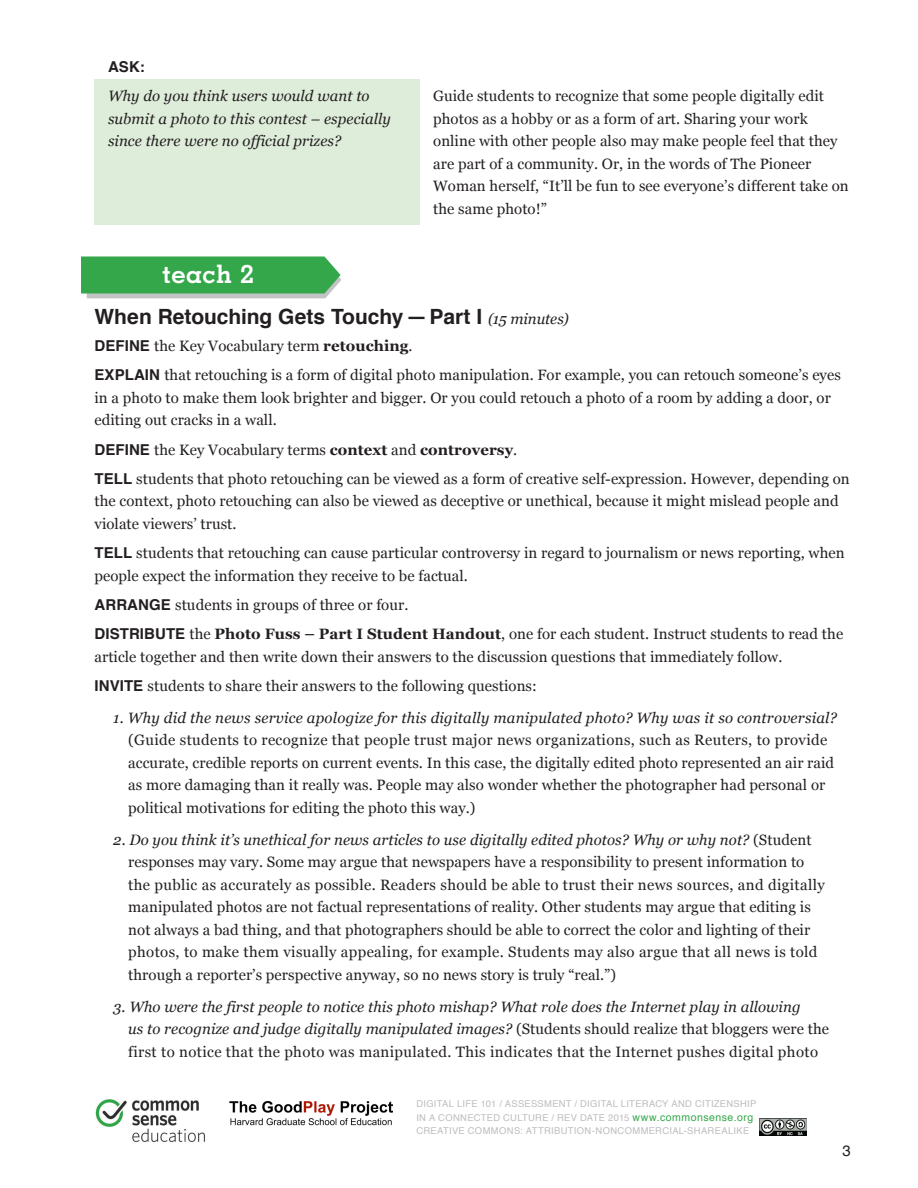
<style>
.page{position:relative;width:918px;height:1188px;background:#fff}
.page>*{position:absolute;margin:0;border:0;box-sizing:border-box;transform-origin:0 0}
.Header_-_Reg{font:700 25.5px "Geometric Slab 703 BT";letter-spacing:.025em;color:#fff}
.Header_-_Reg-2{font:700 21px "Helvetica";color:#231f20}
.Text{font:15px/22.5px "Georgia";letter-spacing:.005em;color:#231f20}
.Text_-_Numbered_List{font:15px/22.5px "Georgia";letter-spacing:.005em;color:#231f20}
.Text_-_Numbered_List-2{font:italic 15px/22.5px "Georgia";letter-spacing:.005em;color:#231f20}
.Text-2{font:italic 15px/22.5px "Georgia";letter-spacing:.005em;color:#231f20}
.Text-3{font:700 15px "Helvetica";color:#231f20}
.t1{font:15px "Helvetica";color:#231f20}
.t2{font:9.3px/13.5px "Helvetica";letter-spacing:.035em;color:#bcbdc0}
.s1{font-family:"Georgia";font-weight:400;font-style:italic;font-size:15px}
.s2{font-family:"Helvetica";font-weight:700}
.s3{font-weight:700}
.s4{font-style:italic}
.s5{font-style:normal}
.s6{font-size:10.5px;color:#33a749}
</style>
<div class="page">
<img style="left:230px;top:1100px;width:162px;height:26px">
<img style="left:760px;top:1119px;width:47px;height:16px">
<img style="left:95px;top:1099px;width:110px;height:44px">
<svg style="left:81px;top:256px;width:260px;height:42px;background:#4aad5d"></svg>
<div style="left:94px;top:79px;width:326px;height:146px;background:#deecda"></div>
<p class="Text-3" style="left:108px;top:55px;width:38px">ASK:</p>
<p class="Text-2" style="left:108px;top:84px;width:284px">Why do you think users would want to submit a photo to this contest – especially since there were no official prizes?</p>
<p class="Text" style="left:433px;top:84px;width:417px">Guide students to recognize that some people digitally edit photos as a hobby or as a form of art. Sharing your work online with other people also may make people feel that they are part of a community. Or, in the words of The Pioneer Woman herself, “It’ll be fun to see everyone’s different take on the same photo!”</p>
<p class="Header_-_Reg" style="left:163px;top:258px;width:93px">teach 2</p>
<p class="Header_-_Reg-2" style="left:94px;top:300px;width:476px">When Retouching Gets Touchy—Part I <span class="s1">(15 minutes)</span></p>
<p class="Text" style="left:94px;top:334px;width:320px"><span class="s2">DEFINE</span> the Key Vocabulary term <span class="s3">retouching</span>.</p>
<p class="Text" style="left:94px;top:363px;width:748px"><span class="s2">EXPLAIN</span> that retouching is a form of digital photo manipulation. For example, you can retouch someone’s eyes in a photo to make them look brighter and bigger. Or you could retouch a photo of a room by adding a door, or editing out cracks in a wall.</p>
<p class="Text" style="left:94px;top:438px;width:424px"><span class="s2">DEFINE</span> the Key Vocabulary terms <span class="s3">context</span> and <span class="s3">controversy</span>.</p>
<p class="Text" style="left:94px;top:467px;width:757px"><span class="s2">TELL</span> students that photo retouching can be viewed as a form of creative self-expression. However, depending on the context, photo retouching can also be viewed as deceptive or unethical, because it might mislead people and violate viewers’ trust.</p>
<p class="Text" style="left:94px;top:541px;width:752px"><span class="s2">TELL</span> students that retouching can cause particular controversy in regard to journalism or news reporting, when people expect the information they receive to be factual.</p>
<p class="Text" style="left:94px;top:593px;width:315px"><span class="s2">ARRANGE</span> students in groups of three or four.</p>
<p class="Text" style="left:94px;top:622px;width:750px"><span class="s2">DISTRIBUTE</span> the <span class="s3">Photo Fuss – Part I Student Handout</span>, one for each student. Instruct students to read the article together and then write down their answers to the discussion questions that immediately follow.</p>
<p class="Text" style="left:94px;top:674px;width:444px"><span class="s2">INVITE</span> students to share their answers to the following questions:</p>
<p class="Text_-_Numbered_List" style="left:128px;top:706px;width:710px;text-indent:-15px"><span class="s4">1. Why did the news service apologize for this digitally manipulated photo? Why was it so controversial? </span>(Guide students to recognize that people trust major news organizations, such as Reuters, to provide accurate, credible reports on current events. In this case, the digitally edited photo represented an air raid as more damaging than it really was. People may also wonder whether the photographer had personal or political motivations for editing the photo this way.)</p>
<p class="Text_-_Numbered_List" style="left:128px;top:828px;width:698px;text-indent:-15px"><span class="s4">2. Do you think it’s unethical for news articles to use digitally edited photos? Why or why not?</span> (Student responses may vary. Some may argue that newspapers have a responsibility to present information to the public as accurately as possible. Readers should be able to trust their news sources, and digitally manipulated photos are not factual representations of reality. Other students may argue that editing is not always a bad thing, and that photographers should be able to correct the color and lighting of their photos, to make them visually appealing, for example. Students may also argue that all news is told through a reporter’s perspective anyway, so no news story is truly “real.”)</p>
<p class="Text_-_Numbered_List-2" style="left:128px;top:995px;width:702px;text-indent:-15px">3. Who were the first people to notice this photo mishap? What role does the Internet play in allowing<br>us to recognize and judge digitally manipulated images? <span class="s5">(Students should realize that bloggers were the first to notice that the photo was manipulated. This indicates that the Internet pushes digital photo</span></p>
<p class="t2" style="left:416px;top:1098px;width:342px">DIGITAL LIFE 101 / ASSESSMENT / DIGITAL LITERACY AND CITIZENSHIP<br>IN A CONNECTED CULTURE / REV DATE 2015 <span class="s6">www.commonsense.org</span></p>
<p class="t2" style="left:416px;top:1125px;width:335px">CREATIVE COMMONS: ATTRIBUTION-NONCOMMERCIAL-SHAREALIKE</p>
<p class="t1" style="left:842px;top:1139px;width:10px">3</p>
</div>
